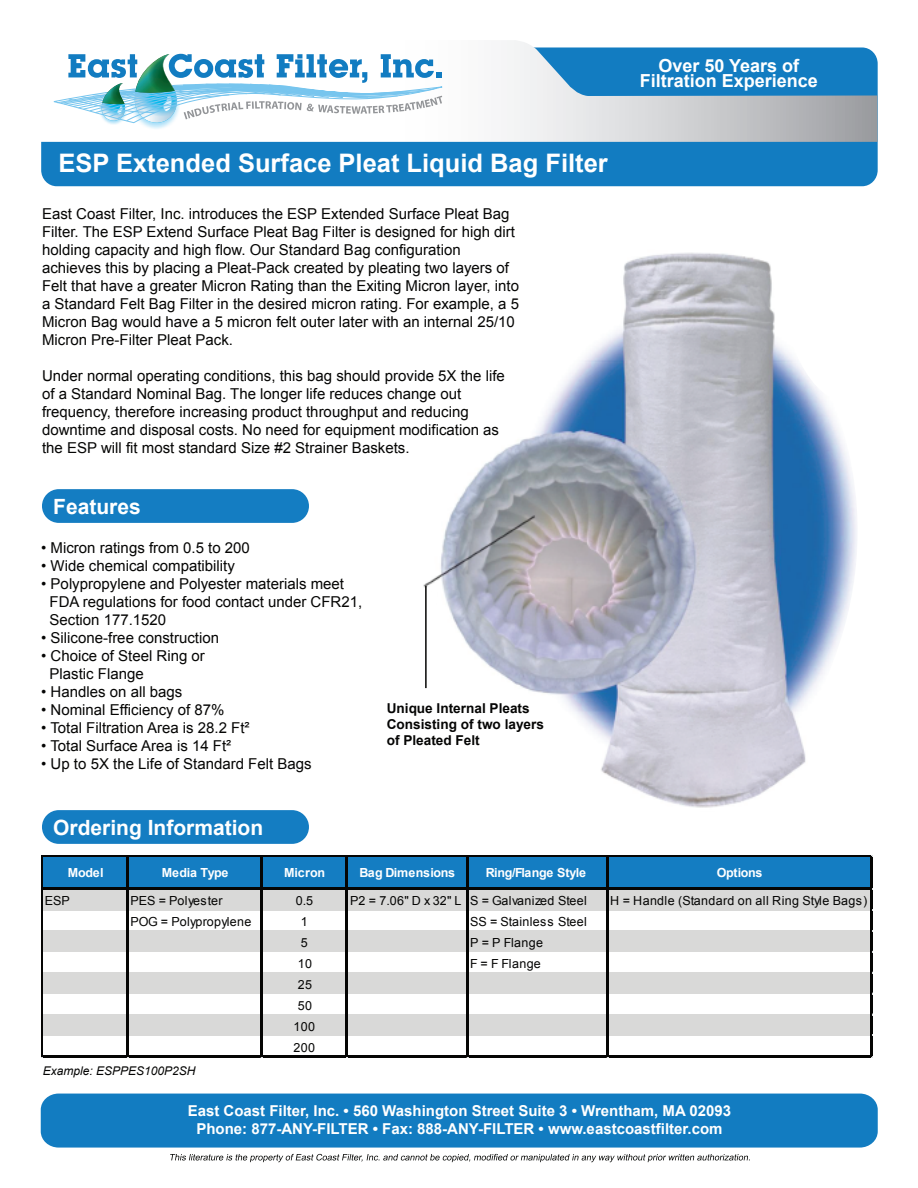
<style>
.page{position:relative;width:918px;height:1188px;background:#fff}
.page>*{position:absolute;margin:0;border:0;box-sizing:border-box;transform-origin:0 0}
.t1{font:700 25.5px "Arial";color:#fff}
.t2{font:700 21px "Arial";color:#fff}
.t3{font:700 18px/15px "Arial";color:#fff;text-align:center}
.t4{font:15px/18px "Arial";color:#050504}
.t5{font:700 15px/18px "Arial";color:#fff;text-align:center}
.t6{font:700 13.65px/16.4px "Arial";color:#050504}
.t7{font:12.6px/20.9px "Arial";letter-spacing:.025em;color:#050504;text-align:center}
.t8{font:700 12.6px "Arial";letter-spacing:-.025em;color:#fff}
.t9{font:italic 12px "Arial";color:#050504}
</style>
<div class="page">
<img style="left:170px;top:1154px;width:131px;height:7px">
<img style="left:311px;top:1154px;width:124px;height:7px">
<img style="left:458px;top:1154px;width:116px;height:7px">
<img style="left:625px;top:1154px;width:125px;height:7px">
<div style="left:41px;top:47px;width:837px;height:139px;background:#127cc1;border-radius:16px"></div>
<svg style="left:41px;top:40px;width:837px;height:102px"></svg>
<svg style="left:53px;top:54px;width:397px;height:78px;background:#c9e2f0"></svg>
<img style="left:102px;top:83px;width:22px;height:21px">
<img style="left:136px;top:54px;width:39px;height:39px">
<div style="left:41px;top:1094px;width:837px;height:54px;background:#127cc1;border-radius:17px"></div>
<div style="left:42px;top:489px;width:267px;height:34px;background:#147dc2;border-radius:17px"></div>
<img style="left:423px;top:252px;width:434px;height:556px">
<hr style="left:425px;top:586px;width:2px;height:102px;background:#050504">
<div style="left:42px;top:810px;width:267px;height:34px;background:#147dc2;border-radius:17px"></div>
<div style="left:43px;top:856px;width:830px;height:34px;background:#147dc2"></div>
<div style="left:43px;top:889px;width:830px;height:22px;background:#d9d9d8"></div>
<div style="left:43px;top:930px;width:830px;height:22px;background:#d9d9d8"></div>
<div style="left:43px;top:972px;width:830px;height:22px;background:#d9d9d8"></div>
<div style="left:43px;top:1014px;width:830px;height:22px;background:#d9d9d8"></div>
<hr style="left:43px;top:855px;width:830px;height:1px;background:#050504">
<hr style="left:43px;top:888px;width:830px;height:2px;background:#050504">
<hr style="left:42px;top:855px;width:1px;height:203px;background:#050504">
<hr style="left:126px;top:856px;width:2px;height:202px;background:#050504">
<hr style="left:260px;top:856px;width:2px;height:202px;background:#050504">
<hr style="left:346px;top:856px;width:2px;height:202px;background:#050504">
<hr style="left:466px;top:856px;width:2px;height:202px;background:#050504">
<hr style="left:606px;top:856px;width:2px;height:202px;background:#050504">
<hr style="left:43px;top:1056px;width:830px;height:2px;background:#050504">
<hr style="left:871px;top:856px;width:2px;height:202px;background:#050504">
<h1 class="t1" style="left:58px;top:145px;width:551px">ESP Extended Surface Pleat Liquid Bag Filter</h1>
<p class="t4" style="left:42px;top:205px;width:478px">East Coast Filter, Inc. introduces the ESP Extended Surface Pleat Bag Filter. The ESP Extend Surface Pleat Bag Filter is designed for high dirt holding capacity and high flow. Our Standard Bag configuration achieves this by placing a Pleat-Pack created by pleating two layers of Felt that have a greater Micron Rating than the Exiting Micron layer, into a Standard Felt Bag Filter in the desired micron rating. For example, a 5<br>Micron Bag would have a 5 micron felt outer later with an internal 25/10<br>Micron Pre-Filter Pleat Pack.</p>
<p class="t4" style="left:42px;top:367px;width:464px">Under normal operating conditions, this bag should provide 5X the life of a Standard Nominal Bag. The longer life reduces change out frequency, therefore increasing product throughput and reducing downtime and disposal costs. No need for equipment modification as the ESP will fit most standard Size #2 Strainer Baskets.</p>
<h2 class="t2" style="left:53px;top:492px;width:89px">Features</h2>
<p class="t4" style="left:41px;top:538px;width:210px">• Micron ratings from 0.5 to 200</p>
<p class="t4" style="left:41px;top:556px;width:195px">• Wide chemical compatibility</p>
<p class="t4" style="left:50px;top:574px;width:314px;text-indent:-8px">• Polypropylene and Polyester materials meet<br>FDA regulations for food contact under CFR21,<br>Section 177.1520</p>
<p class="t4" style="left:41px;top:628px;width:179px">• Silicone-free construction</p>
<p class="t4" style="left:50px;top:646px;width:157px;text-indent:-8px">• Choice of Steel Ring or<br>Plastic Flange</p>
<p class="t4" style="left:41px;top:682px;width:143px">• Handles on all bags</p>
<p class="t4" style="left:41px;top:700px;width:185px">• Nominal Efficiency of 87%</p>
<p class="t4" style="left:41px;top:718px;width:210px">• Total Filtration Area is 28.2 Ft²</p>
<p class="t4" style="left:41px;top:736px;width:192px">• Total Surface Area is 14 Ft²</p>
<p class="t4" style="left:41px;top:754px;width:272px">• Up to 5X the Life of Standard Felt Bags</p>
<h2 class="t2" style="left:53px;top:813px;width:212px">Ordering Information</h2>
<p class="t6" style="left:387px;top:700px;width:159px">Unique Internal Pleats<br>Consisting of two layers of Pleated Felt</p>
<p class="t3" style="left:640px;top:58px;width:180px">Over 50 Years of<br>Filtration Experience</p>
<p class="t8" style="left:68px;top:864px;width:37px">Model</p>
<p class="t8" style="left:162px;top:864px;width:68px">Media Type</p>
<p class="t8" style="left:284px;top:864px;width:43px">Micron</p>
<p class="t8" style="left:359px;top:864px;width:97px">Bag Dimensions</p>
<p class="t8" style="left:486px;top:864px;width:102px">Ring/Flange Style</p>
<p class="t8" style="left:717px;top:864px;width:47px">Options</p>
<p class="t7" style="left:45px;top:890px;width:27px">ESP</p>
<p class="t7" style="left:131px;top:890px;width:94px">PES = Polyester</p>
<p class="t7" style="left:296px;top:890px;width:19px">0.5</p>
<p class="t7" style="left:350px;top:890px;width:238px">P2 = 7.06" D x 32" L S = Galvanized Steel</p>
<p class="t7" style="left:610px;top:890px;width:259px">H = Handle (Standard on all Ring Style Bags)</p>
<p class="t7" style="left:131px;top:911px;width:122px">POG = Polypropylene</p>
<p class="t7" style="left:301px;top:911px;width:8px">1</p>
<p class="t7" style="left:470px;top:911px;width:118px">SS = Stainless Steel</p>
<p class="t7" style="left:301px;top:932px;width:8px">5</p>
<p class="t7" style="left:470px;top:932px;width:74px">P = P Flange</p>
<p class="t7" style="left:298px;top:953px;width:16px">10</p>
<p class="t7" style="left:470px;top:953px;width:72px">F = F Flange</p>
<p class="t7" style="left:294px;top:974px;width:23px">25<br>50<br>100<br>200</p>
<p class="t9" style="left:43px;top:1063px;width:154px">Example: ESPPES100P2SH</p>
<p class="t5" style="left:188px;top:1102px;width:545px">East Coast Filter, Inc. • 560 Washington Street Suite 3 • Wrentham, MA 02093<br>Phone: 877-ANY-FILTER • Fax: 888-ANY-FILTER • www.eastcoastfilter.com</p>
</div>
